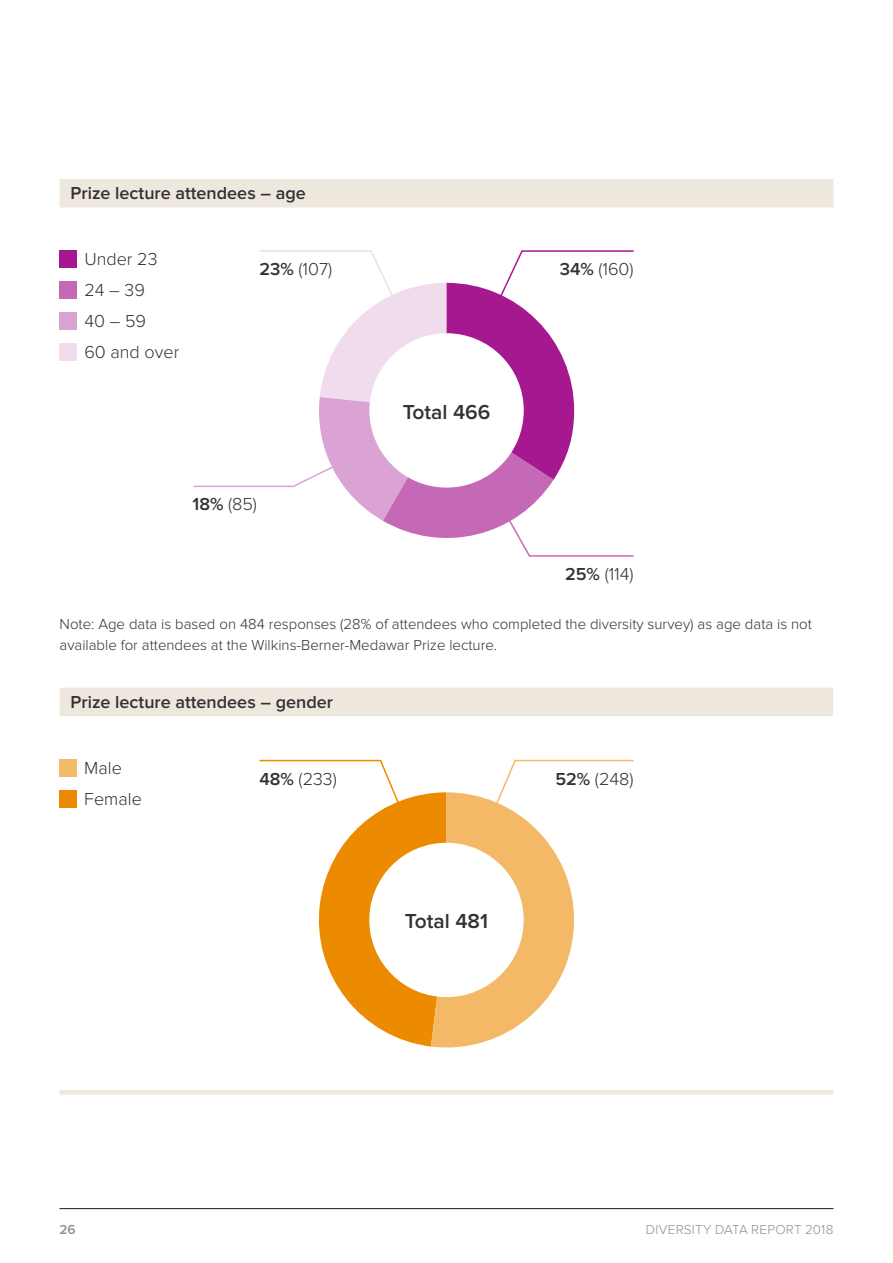
<style>
.page{position:relative;width:893px;height:1263px;background:#fff}
.page>*{position:absolute;margin:0;border:0;box-sizing:border-box;transform-origin:0 0}
.t1{font:600 21px "Proxima Nova";color:#333132}
.t2{font:300 18px/31px "Proxima Nova";color:#333132}
.t3{font:600 18px "Proxima Nova";color:#333132}
.t4{font:300 15px/21px "Proxima Nova";color:#333132}
.t5{font:300 13.5px "Proxima Nova";letter-spacing:.015em;color:#978c87}
.t6{font:600 13.5px "Proxima Nova";color:#978c87}
.s1{font-weight:600}
</style>
<div class="page">
<div style="left:60px;top:688px;width:773px;height:28px;background:#ede7dd"></div>
<div style="left:60px;top:179px;width:773px;height:28px;background:#ede7dd"></div>
<div style="left:60px;top:281px;width:17px;height:17px;background:#c569b7"></div>
<div style="left:60px;top:312px;width:17px;height:17px;background:#dba3d3"></div>
<div style="left:60px;top:343px;width:17px;height:17px;background:#f1dcee"></div>
<div style="left:60px;top:250px;width:17px;height:17px;background:#a51890"></div>
<svg style="left:193px;top:250px;width:441px;height:307px"></svg>
<div style="left:369px;top:333px;width:155px;height:155px;background:#fff;border-radius:50%"></div>
<div style="left:60px;top:791px;width:17px;height:17px;background:#ed8b00"></div>
<div style="left:60px;top:760px;width:17px;height:17px;background:#f4b966"></div>
<svg style="left:259px;top:759px;width:375px;height:288px"></svg>
<div style="left:369px;top:843px;width:155px;height:154px;background:#fff;border-radius:50%"></div>
<hr style="left:60px;top:1090px;width:773px;height:4px;background:#ede7dd">
<hr style="left:60px;top:1208px;width:773px;height:1px;background:#1d1d1b">
<p class="t3" style="left:71px;top:183px;width:237px">Prize lecture attendees – age</p>
<p class="t2" style="left:84px;top:244px;width:97px">Under 23<br>24 – 39<br>40 – 59<br>60 and over</p>
<p class="t2" style="left:560px;top:254px;width:75px"><span class="s1">34%</span> (160)</p>
<p class="t2" style="left:259px;top:254px;width:74px"><span class="s1">23%</span> (107)</p>
<p class="t2" style="left:192px;top:489px;width:66px"><span class="s1">18%</span> (85)</p>
<h1 class="t1" style="left:403px;top:400px;width:89px">Total 466</h1>
<p class="t2" style="left:565px;top:559px;width:70px"><span class="s1">25%</span> (114)</p>
<p class="t4" style="left:60px;top:614px;width:754px">Note: Age data is based on 484 responses (28% of attendees who completed the diversity survey) as age data is not available for attendees at the Wilkins-Berner-Medawar Prize lecture.</p>
<p class="t3" style="left:71px;top:691px;width:264px">Prize lecture attendees – gender</p>
<p class="t2" style="left:84px;top:753px;width:59px">Male<br>Female</p>
<p class="t2" style="left:259px;top:763px;width:79px"><span class="s1">48%</span> (233)</p>
<p class="t2" style="left:555px;top:763px;width:80px"><span class="s1">52%</span> (248)</p>
<h1 class="t1" style="left:405px;top:909px;width:85px">Total 481</h1>
<p class="t6" style="left:60px;top:1222px;width:18px">26</p>
<p class="t5" style="left:646px;top:1222px;width:189px">DIVERSITY DATA REPORT 2018</p>
</div>
